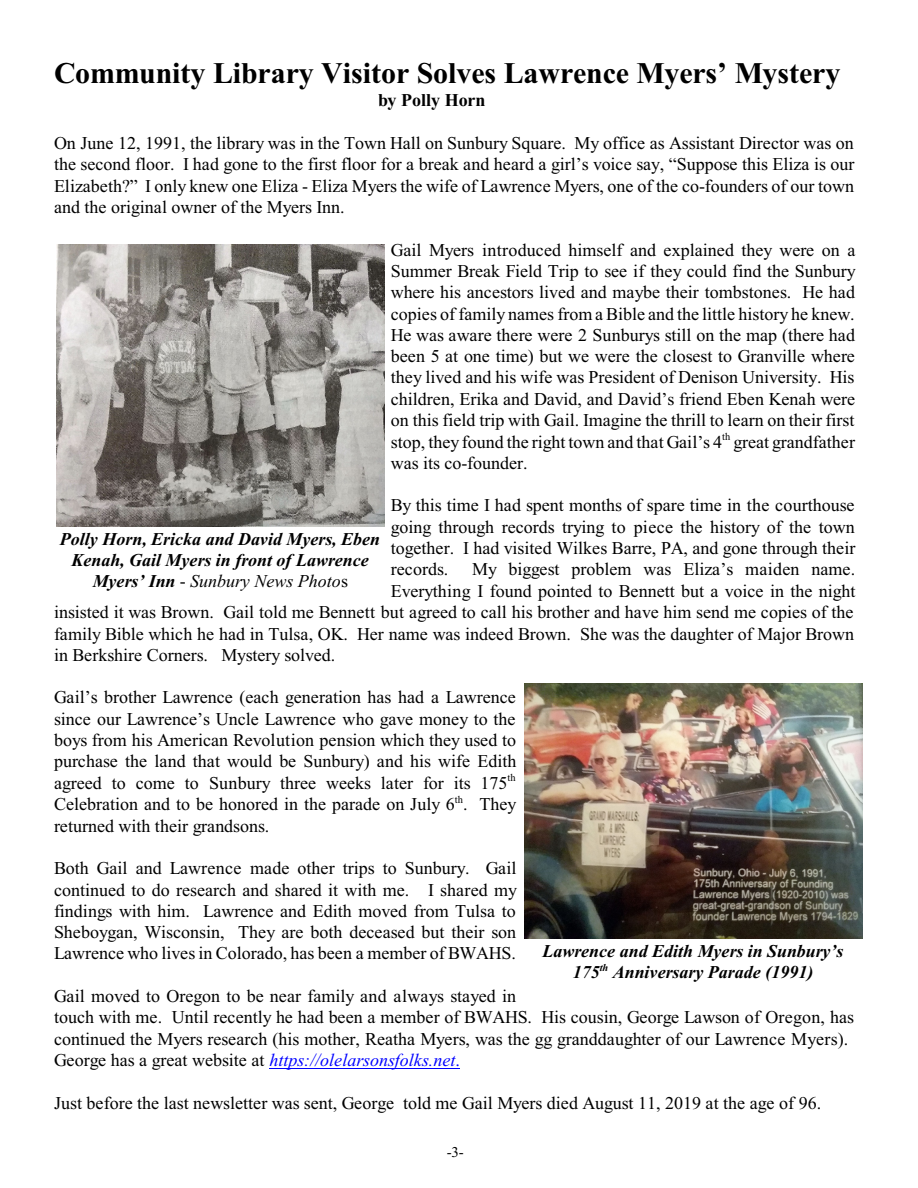
<style>
.page{position:relative;width:918px;height:1188px;background:#fff}
.page>*{position:absolute;margin:0;border:0;box-sizing:border-box;transform-origin:0 0}
.t1{font:700 30px "Times New Roman";letter-spacing:-.005em;color:#000}
.t2{font:18px/21.3px "Times New Roman";color:#000;text-align:justify}
.t3{font:italic 700 18px/20.9px "Times New Roman";color:#000;text-align:center}
.t4{font:700 18px "Times New Roman";color:#000}
.t5{font:15px "Times New Roman";color:#000}
.s1{font-weight:400;font-style:normal}
.s2{font-weight:400}
.s3{font-style:italic;color:#00f}
.s4{color:#00f}
</style>
<div class="page">
<img style="left:57px;top:244px;width:327px;height:282px">
<img style="left:525px;top:683px;width:337px;height:255px">
<hr style="left:269px;top:1068px;width:191px;height:1px;background:#00f">
<h1 class="t1" style="left:54px;top:62px;width:788px">Community Library Visitor Solves Lawrence Myers’ Mystery</h1>
<p class="t4" style="left:378px;top:94px;width:109px">by Polly Horn</p>
<p class="t2" style="left:54px;top:134px;width:802px">On June 12, 1991, the library was in the Town Hall on Sunbury Square. My office as Assistant Director was on the second floor. I had gone to the first floor for a break and heard a girl’s voice say, “Suppose this Eliza is our Elizabeth?” I only knew one Eliza - Eliza Myers the wife of Lawrence Myers, one of the co-founders of our town and the original owner of the Myers Inn.</p>
<p class="t2" style="left:391px;top:241px;width:466px">Gail Myers introduced himself and explained they were on a Summer Break Field Trip to see if they could find the Sunbury where his ancestors lived and maybe their tombstones. He had copies of family names from a Bible and the little history he knew.<br>He was aware there were 2 Sunburys still on the map (there had been 5 at one time) but we were the closest to Granville where they lived and his wife was President of Denison University. His children, Erika and David, and David’s friend Eben Kenah were on this field trip with Gail. Imagine the thrill to learn on their first stop, they found the right town and that Gail’s 4<sup>th</sup> great grandfather was its co-founder.</p>
<p class="t2" style="left:391px;top:497px;width:466px">By this time I had spent months of spare time in the courthouse going through records trying to piece the history of the town together. I had visited Wilkes Barre, PA, and gone through their records.</p>
<p class="t3" style="left:60px;top:531px;width:322px">Polly Horn, Ericka and David Myers, Eben<br>Kenah, Gail Myers in front of Lawrence<br>Myers’ Inn <span class="s1">-</span> <span class="s2">Sunbury News Photo</span><span class="s1">s</span></p>
<p class="t2" style="left:472px;top:560px;width:385px">My biggest problem was Eliza’s maiden name.</p>
<p class="t2" style="left:391px;top:582px;width:466px">Everything I found pointed to Bennett but a voice in the night</p>
<p class="t2" style="left:54px;top:603px;width:801px">insisted it was Brown. Gail told me Bennett but agreed to call his brother and have him send me copies of the</p>
<p class="t2" style="left:54px;top:625px;width:802px">family Bible which he had in Tulsa, OK. Her name was indeed Brown. She was the daughter of Major Brown</p>
<p class="t2" style="left:54px;top:646px;width:283px">in Berkshire Corners. Mystery solved.</p>
<p class="t2" style="left:54px;top:688px;width:464px">Gail’s brother Lawrence (each generation has had a Lawrence since our Lawrence’s Uncle Lawrence who gave money to the boys from his American Revolution pension which they used to purchase the land that would be Sunbury) and his wife Edith agreed to come to Sunbury three weeks later for its 175<sup>th </sup>Celebration and to be honored in the parade on July 6<sup>th</sup>. They returned with their grandsons.</p>
<p class="t2" style="left:54px;top:859px;width:465px">Both Gail and Lawrence made other trips to Sunbury. Gail continued to do research and shared it with me. I shared my findings with him. Lawrence and Edith moved from Tulsa to Sheboygan, Wisconsin, They are both deceased but their son Lawrence who lives in Colorado, has been a member of BWAHS.</p>
<p class="t2" style="left:54px;top:987px;width:802px;text-align:left">Gail moved to Oregon to be near family and always stayed in<br>touch with me. Until recently he had been a member of BWAHS. His cousin, George Lawson of Oregon, has continued the Myers research (his mother, Reatha Myers, was the gg granddaughter of our Lawrence Myers).<br>George has a great website at <span class="s3">https://olelarsonsfolks.net</span><span class="s4">.</span></p>
<p class="t2" style="left:54px;top:1094px;width:769px">Just before the last newsletter was sent, George told me Gail Myers died August 11, 2019 at the age of 96.</p>
<p class="t5" style="left:447px;top:1147px;width:19px">-3-</p>
<p class="t3" style="left:542px;top:943px;width:303px">Lawrence and Edith Myers in Sunbury’s<br>175<sup>th</sup> Anniversary Parade (1991)</p>
</div>
